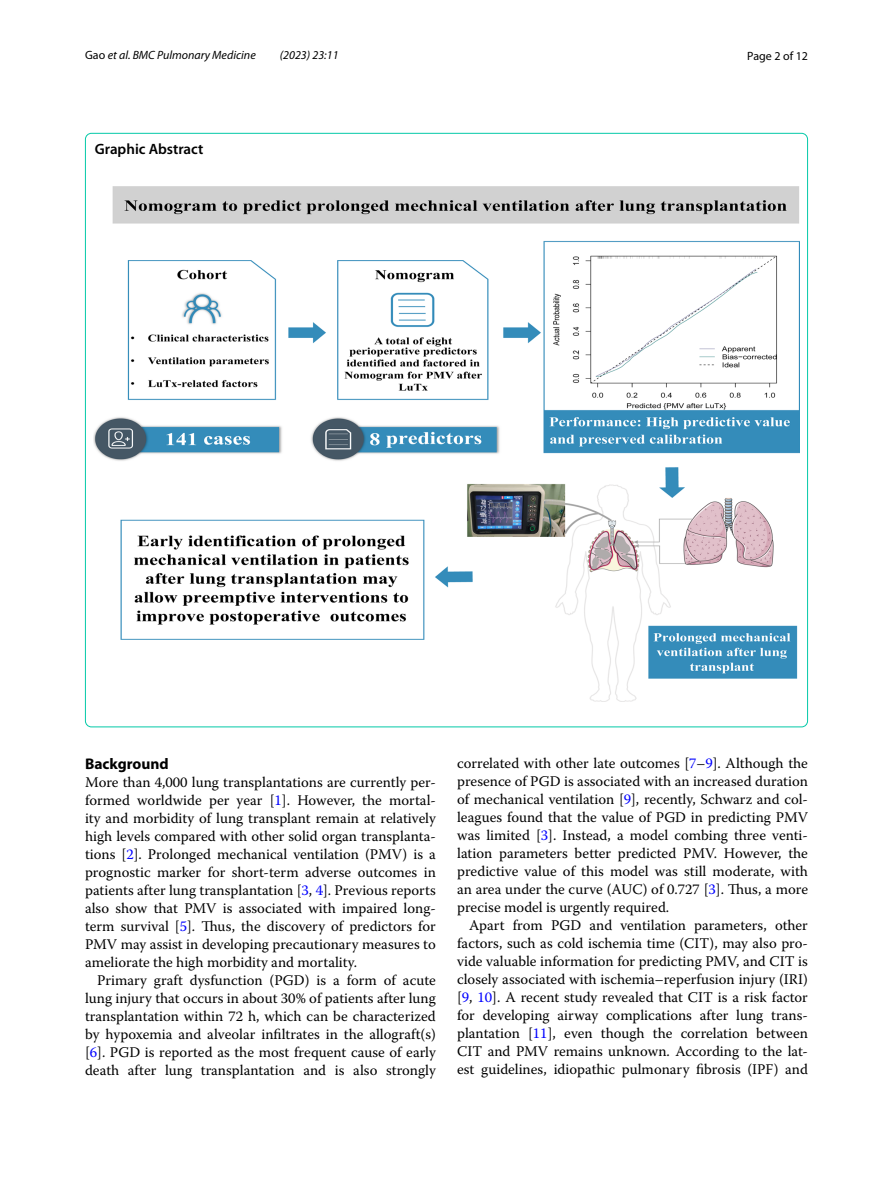
<style>
.page{position:relative;width:893px;height:1187px;background:#fff}
.page>*{position:absolute;margin:0;border:0;box-sizing:border-box;transform-origin:0 0}
.t1{font:700 15.45px "Myriad Pro";color:#000}
.t2{font:600 15px "Myriad Pro";color:#000}
.t3{font:14.7px/18px "Warnock Pro";color:#000;text-align:justify}
.t4{font:italic 12px "Myriad Pro";color:#000}
.t5{font:12px "Myriad Pro";color:#000}
.s1{font-style:normal}
.s2{color:#00f}
</style>
<div class="page">
<img style="left:94px;top:186px;width:705px;height:515px">
<p class="t4" style="left:85px;top:48px;width:172px"><span class="s1">Gao</span> et al. BMC Pulmonary Medicine</p>
<p class="t4" style="left:280px;top:48px;width:60px">(2023) 23:11</p>
<p class="t5" style="left:747px;top:48px;width:62px">Page 2 of 12</p>
<p class="t2" style="left:95px;top:139px;width:110px">Graphic Abstract</p>
<p class="t1" style="left:85px;top:753px;width:85px">Background</p>
<p class="t3" style="left:85px;top:772px;width:352px">More than 4,000 lung transplantations are currently per&shy;formed worldwide per year [<span class="s2">1</span>]. However, the mortal&shy;ity and morbidity of lung transplant remain at relatively high levels compared with other solid organ transplanta&shy;tions [<span class="s2">2</span>]. Prolonged mechanical ventilation (PMV) is a prognostic marker for short-term adverse outcomes in patients after lung transplantation [<span class="s2">3</span>, <span class="s2">4</span>]. Previous reports also show that PMV is associated with impaired long&shy;term survival [<span class="s2">5</span>]. Thus, the discovery of predictors for PMV may assist in developing precautionary measures to ameliorate the high morbidity and mortality.</p>
<p class="t3" style="left:85px;top:970px;width:352px;text-indent:12px">Primary graft dysfunction (PGD) is a form of acute lung injury that occurs in about 30% of patients after lung transplantation within 72 h, which can be characterized by hypoxemia and alveolar infiltrates in the allograft(s) [<span class="s2">6</span>]. PGD is reported as the most frequent cause of early death after lung transplantation and is also strongly</p>
<p class="t3" style="left:457px;top:753px;width:352px">correlated with other late outcomes [<span class="s2">7</span>–<span class="s2">9</span>]. Although the presence of PGD is associated with an increased duration of mechanical ventilation [<span class="s2">9</span>], recently, Schwarz and col&shy;leagues found that the value of PGD in predicting PMV was limited [<span class="s2">3</span>]. Instead, a model combing three venti&shy;lation parameters better predicted PMV. However, the predictive value of this model was still moderate, with an area under the curve (AUC) of 0.727 [<span class="s2">3</span>]. Thus, a more precise model is urgently required.</p>
<p class="t3" style="left:457px;top:916px;width:352px;text-indent:12px">Apart from PGD and ventilation parameters, other factors, such as cold ischemia time (CIT), may also pro&shy;vide valuable information for predicting PMV, and CIT is closely associated with ischemia–reperfusion injury (IRI) [<span class="s2">9</span>, <span class="s2">10</span>]. A recent study revealed that CIT is a risk factor for developing airway complications after lung trans&shy;plantation [<span class="s2">11</span>], even though the correlation between CIT and PMV remains unknown. According to the lat&shy;est guidelines, idiopathic pulmonary fibrosis (IPF) and</p>
</div>
